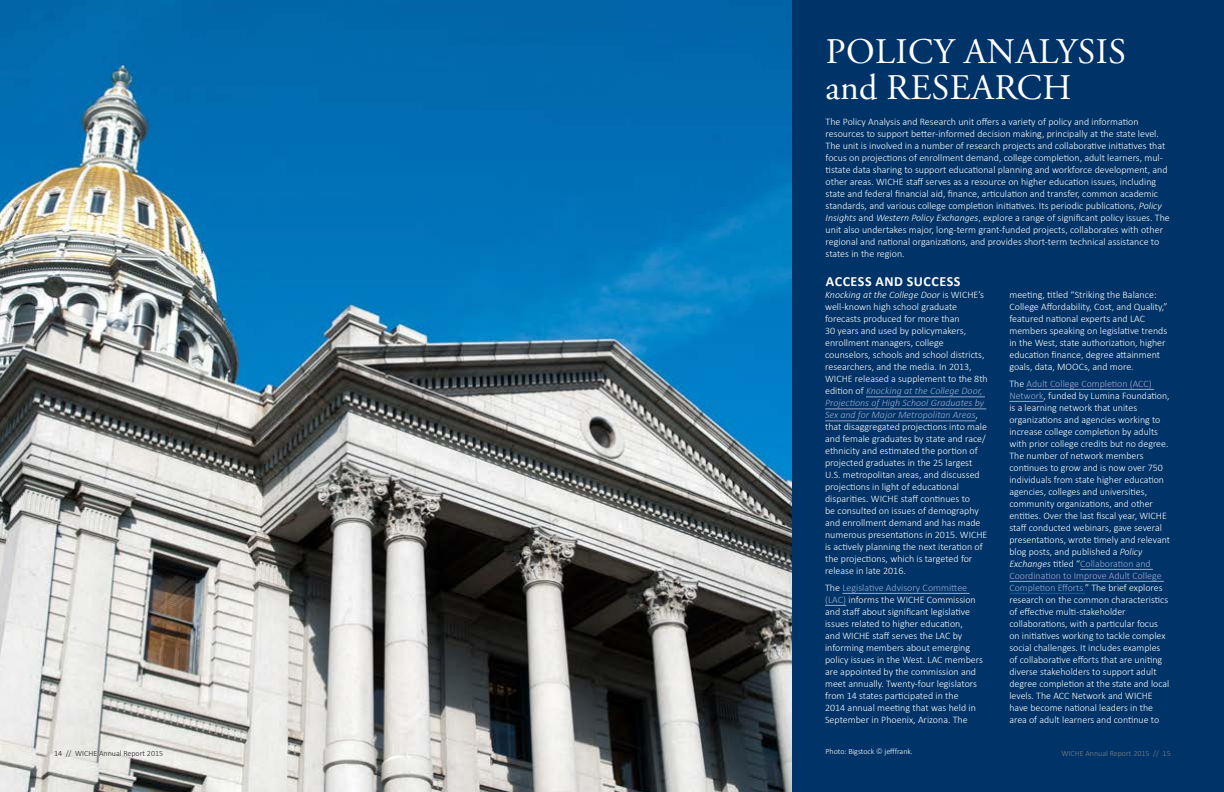
<style>
.page{position:relative;width:1224px;height:792px;background:#fff}
.page>*{position:absolute;margin:0;border:0;box-sizing:border-box;transform-origin:0 0}
.t1{font:36px/36px "Adobe Garamond Pro";letter-spacing:.015em;color:#fff}
.t2{font:700 14px "Calibri";letter-spacing:.04em;color:#fff}
.body_text{font:300 10px/12px "Calibri";color:#fff}
.t3{font:300 8px "Calibri";letter-spacing:-.005em;color:#fff}
.t4{font:300 8px "Calibri";color:#231f20}
.t5{font:300 8px "Calibri";color:#808285}
.s1{font-style:italic}
.s2{font-style:italic;color:#9aabd0}
.s3{color:#9aabd0}
.s4{color:#175d9e}
.s5{font-family:"Humanist 777 BT Light B";font-weight:400}
</style>
<div class="page">
<img style="left:0;top:0;width:792px;height:792px">
<div style="left:792px;top:0;width:432px;height:792px;background:#003367"></div>
<hr style="left:866px;top:397px;width:119px;height:1px;background:#9aabd0">
<hr style="left:825px;top:409px;width:161px;height:1px;background:#9aabd0">
<hr style="left:825px;top:421px;width:151px;height:1px;background:#9aabd0">
<hr style="left:842px;top:593px;width:128px;height:1px;background:#9aabd0">
<svg style="left:825px;top:605px;width:21px;height:1px"></svg>
<hr style="left:1026px;top:389px;width:128px;height:1px;background:#9aabd0">
<hr style="left:1009px;top:401px;width:35px;height:1px;background:#9aabd0">
<hr style="left:1080px;top:569px;width:73px;height:1px;background:#9aabd0">
<hr style="left:1009px;top:581px;width:155px;height:1px;background:#9aabd0">
<hr style="left:1009px;top:593px;width:76px;height:1px;background:#175d9e">
<p class="t1" style="left:826px;top:34px;width:302px">POLICY ANALYSIS and RESEARCH</p>
<p class="body_text" style="left:826px;top:116px;width:346px">The Policy Analysis and Research unit offers a variety of policy and information resources to support better-informed decision making, principally at the state level.<br>The unit is involved in a number of research projects and collaborative initiatives that focus on projections of enrollment demand, college completion, adult learners, mul&shy;tistate data sharing to support educational planning and workforce development, and other areas. WICHE staff serves as a resource on higher education issues, including state and federal financial aid, finance, articulation and transfer, common academic standards, and various college completion initiatives. Its periodic publications, <span class="s1">Policy Insights</span> and <span class="s1">Western Policy Exchanges</span>, explore a range of significant policy issues. The unit also undertakes major, long-term grant-funded projects, collaborates with other regional and national organizations, and provides short-term technical assistance to states in the region.</p>
<p class="t2" style="left:826px;top:273px;width:136px">ACCESS AND SUCCESS</p>
<p class="body_text" style="left:825px;top:289px;width:164px"><span class="s1">Knocking at the College Door</span> is WICHE’s well-known high school graduate forecasts produced for more than<br>30 years and used by policymakers, enrollment managers, college counselors, schools and school districts, researchers, and the media. In 2013, WICHE released a supplement to the 8th edition of <span class="s2">Knocking at the College Door, Projections of High School Graduates by Sex and for Major Metropolitan Areas</span>, that disaggregated projections into male and female graduates by state and race/ ethnicity and estimated the portion of projected graduates in the 25 largest U.S. metropolitan areas, and discussed projections in light of educational disparities. WICHE staff continues to<br>be consulted on issues of demography and enrollment demand and has made numerous presentations in 2015. WICHE is actively planning the next iteration of the projections, which is targeted for release in late 2016.</p>
<p class="body_text" style="left:825px;top:581px;width:159px">The <span class="s3">Legislative Advisory Committee (LAC)</span> informs the WICHE Commission and staff about significant legislative issues related to higher education,<br>and WICHE staff serves the LAC by informing members about emerging policy issues in the West. LAC members are appointed by the commission and meet annually. Twenty-four legislators from 14 states participated in the<br>2014 annual meeting that was held in September in Phoenix, Arizona. The</p>
<p class="body_text" style="left:1009px;top:289px;width:160px">meeting, titled “Striking the Balance:<br>College Affordability, Cost, and Quality,” featured national experts and LAC members speaking on legislative trends in the West, state authorization, higher education finance, degree attainment goals, data, MOOCs, and more.</p>
<p class="body_text" style="left:1009px;top:377px;width:162px">The <span class="s3">Adult College Completion (ACC)<br>Network</span>, funded by Lumina Foundation, is a learning network that unites organizations and agencies working to increase college completion by adults with prior college credits but no degree.<br>The number of network members continues to grow and is now over 750 individuals from state higher education agencies, colleges and universities, community organizations, and other entities. Over the last fiscal year, WICHE staff conducted webinars, gave several presentations, wrote timely and relevant blog posts, and published a <span class="s1">Policy Exchanges</span> titled “<span class="s3">Collaboration and Coordination to Improve Adult College Completion Efforts</span><span class="s4">.</span>” The brief explores research on the common characteristics of effective multi-stakeholder collaborations, with a particular focus on initiatives working to tackle complex social challenges. It includes examples of collaborative efforts that are uniting diverse stakeholders to support adult degree completion at the state and local levels. The ACC Network and WICHE have become national leaders in the area of adult learners and continue to</p>
<p class="t3" style="left:826px;top:747px;width:89px">Photo: Bigstock <span class="s5">©</span> jefffrank.</p>
<p class="t4" style="left:54px;top:749px;width:111px">14 // WICHE Annual Report 2015</p>
<p class="t5" style="left:1062px;top:749px;width:111px">WICHE Annual Report 2015 // 15</p>
</div>
